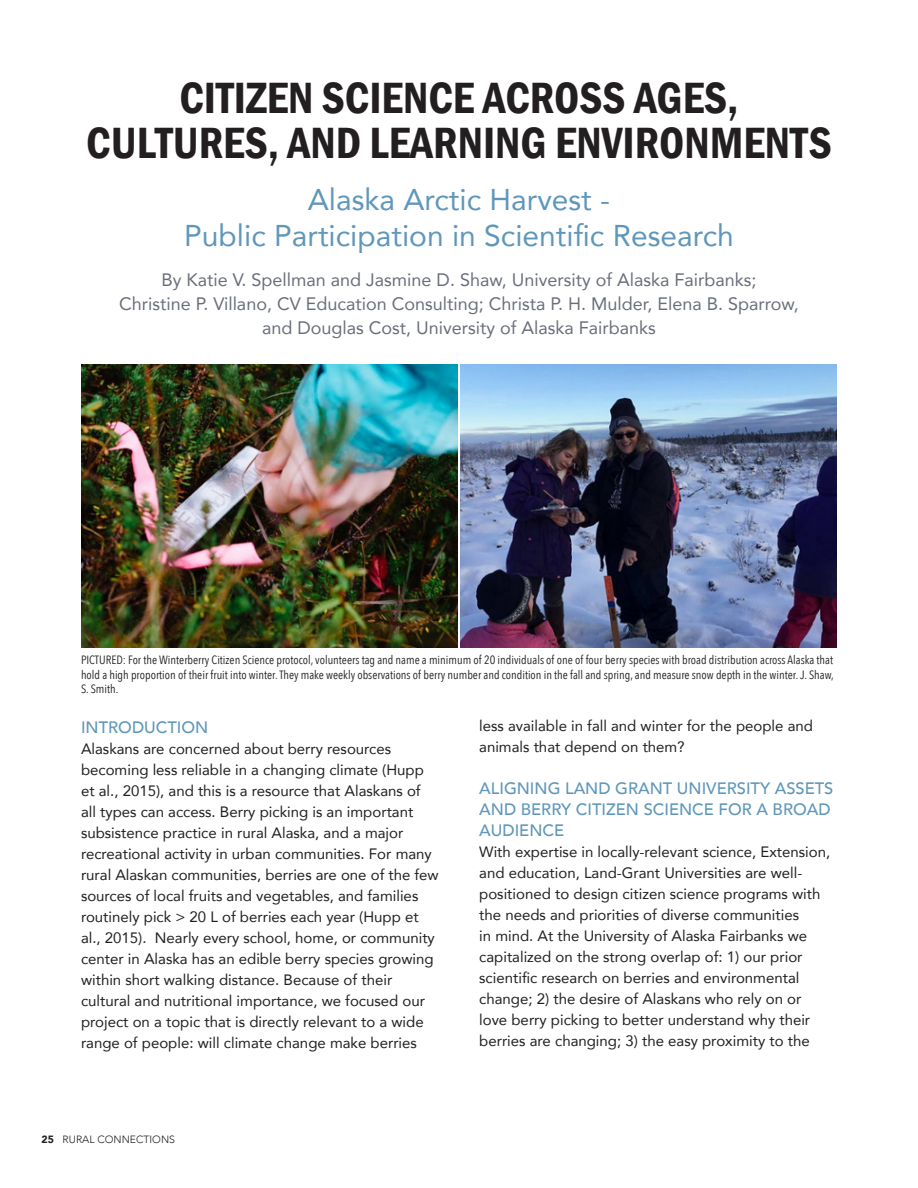
<style>
.page{position:relative;width:918px;height:1188px;background:#fff}
.page>*{position:absolute;margin:0;border:0;box-sizing:border-box;transform-origin:0 0}
.t1{font:600 condensed 45px/45px "Franklin Gothic";color:#231f20;text-align:center}
.t2{font:30px "Avenir";color:#5f97ba}
.t3{font:18px "Avenir";color:#696f7a}
.t4{font:500 16.5px/21px "Avenir";color:#5f97ba}
.t5{font:15px/21px "Avenir";color:#231f20}
.t6{font:12px/14.4px "Avenir Next Condensed";color:#231f20;text-align:justify}
.t7{font:300 10.5px "Avenir";color:#231f20}
.s1{font-weight:900}
</style>
<div class="page">
<img style="left:81px;top:365px;width:376px;height:283px">
<img style="left:461px;top:365px;width:376px;height:283px">
<p class="t1" style="left:86px;top:74px;width:747px">CITIZEN SCIENCE ACROSS AGES,<br>CULTURES, AND LEARNING ENVIRONMENTS</p>
<p class="t2" style="left:308px;top:176px;width:304px">Alaska Arctic Harvest -</p>
<p class="t2" style="left:184px;top:212px;width:551px">Public Participation in Scientific Research</p>
<p class="t3" style="left:162px;top:265px;width:596px">By Katie V. Spellman and Jasmine D. Shaw, University of Alaska Fairbanks;</p>
<p class="t3" style="left:119px;top:289px;width:681px">Christine P. Villano, CV Education Consulting; Christa P. H. Mulder, Elena B. Sparrow,</p>
<p class="t3" style="left:262px;top:313px;width:395px">and Douglas Cost, University of Alaska Fairbanks</p>
<p class="t6" style="left:81px;top:652px;width:754px">PICTURED: For the Winterberry Citizen Science protocol, volunteers tag and name a minimum of 20 individuals of one of four berry species with broad distribution across Alaska that hold a high proportion of their fruit into winter. They make weekly observations of berry number and condition in the fall and spring, and measure snow depth in the winter. J. Shaw, S. Smith.</p>
<p class="t4" style="left:81px;top:715px;width:129px">INTRODUCTION</p>
<p class="t5" style="left:81px;top:737px;width:359px">Alaskans are concerned about berry resources becoming less reliable in a changing climate (Hupp et al., 2015), and this is a resource that Alaskans of all types can access. Berry picking is an important subsistence practice in rural Alaska, and a major recreational activity in urban communities. For many rural Alaskan communities, berries are one of the few sources of local fruits and vegetables, and families routinely pick &gt; 20 L of berries each year (Hupp et al., 2015). Nearly every school, home, or community center in Alaska has an edible berry species growing within short walking distance. Because of their cultural and nutritional importance, we focused our project on a topic that is directly relevant to a wide range of people: will climate change make berries</p>
<p class="t7" style="left:42px;top:1134px;width:135px"><span class="s1">25</span> RURAL CONNECTIONS</p>
<p class="t5" style="left:479px;top:715px;width:335px">less available in fall and winter for the people and animals that depend on them?</p>
<p class="t4" style="left:479px;top:777px;width:356px">ALIGNING LAND GRANT UNIVERSITY ASSETS<br>AND BERRY CITIZEN SCIENCE FOR A BROAD<br>AUDIENCE</p>
<p class="t5" style="left:479px;top:841px;width:353px">With expertise in locally-relevant science, Extension, and education, Land-Grant Universities are well&shy;positioned to design citizen science programs with the needs and priorities of diverse communities<br>in mind. At the University of Alaska Fairbanks we capitalized on the strong overlap of: 1) our prior scientific research on berries and environmental change; 2) the desire of Alaskans who rely on or love berry picking to better understand why their berries are changing; 3) the easy proximity to the</p>
</div>
